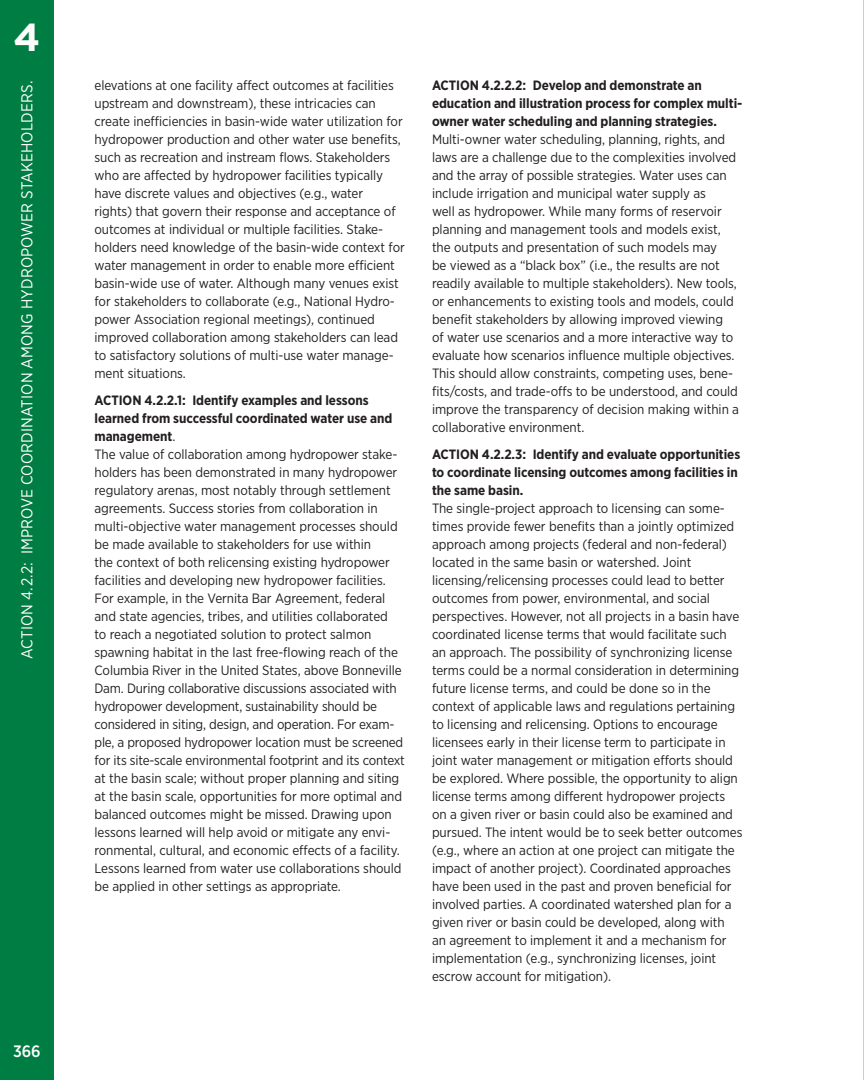
<style>
.page{position:relative;width:864px;height:1080px;background:#fff}
.page>*{position:absolute;margin:0;border:0;box-sizing:border-box;transform-origin:0 0}
.t1{font:700 39px "Gotham";color:#fcfcfc}
.t2{font:500 16.5px "Gotham Narrow";color:#fff}
.t3{font:15.75px "Gotham Narrow";letter-spacing:.005em;color:#fff}
.t4{font:13.5px/18px "Gotham Narrow";letter-spacing:-.005em;color:#231f20}
.t5{font:700 13.5px/18px "Gotham Narrow";letter-spacing:-.005em;color:#231f20}
.s1{font-weight:700}
</style>
<div class="page">
<div style="left:0;top:0;width:54px;height:1080px;background:#007d43"></div>
<hr style="left:863px;top:0;width:1px;height:1080px;background:#bcbdc0">
<h1 class="t1" style="left:14px;top:11px;width:28px">4</h1>
<p class="t3" style="left:17px;top:659px;width:580px;rotate:-90deg">ACTION 4.2.2: IMPROVE COORDINATION AMONG HYDROPOWER STAKEHOLDERS.</p>
<p class="t4" style="left:94px;top:76px;width:312px">elevations at one facility affect outcomes at facilities upstream and downstream), these intricacies can create inefficiencies in basin-wide water utilization for hydropower production and other water use benefits, such as recreation and instream flows. Stakeholders who are affected by hydropower facilities typically have discrete values and objectives (e.g., water<br>rights) that govern their response and acceptance of outcomes at individual or multiple facilities. Stake&shy;holders need knowledge of the basin-wide context for water management in order to enable more efficient basin-wide use of water. Although many venues exist for stakeholders to collaborate (e.g., National Hydro&shy;power Association regional meetings), continued improved collaboration among stakeholders can lead to satisfactory solutions of multi-use water manage&shy;ment situations.</p>
<p class="t4" style="left:94px;top:391px;width:312px"><span class="s1">ACTION 4.2.2.1: Identify examples and lessons learned from successful coordinated water use and management</span>.<br>The value of collaboration among hydropower stake&shy;holders has been demonstrated in many hydropower regulatory arenas, most notably through settlement agreements. Success stories from collaboration in multi-objective water management processes should be made available to stakeholders for use within<br>the context of both relicensing existing hydropower facilities and developing new hydropower facilities.<br>For example, in the Vernita Bar Agreement, federal and state agencies, tribes, and utilities collaborated<br>to reach a negotiated solution to protect salmon spawning habitat in the last free-flowing reach of the Columbia River in the United States, above Bonneville Dam. During collaborative discussions associated with hydropower development, sustainability should be considered in siting, design, and operation. For exam&shy;ple, a proposed hydropower location must be screened for its site-scale environmental footprint and its context at the basin scale; without proper planning and siting at the basin scale, opportunities for more optimal and balanced outcomes might be missed. Drawing upon lessons learned will help avoid or mitigate any envi&shy;ronmental, cultural, and economic effects of a facility.<br>Lessons learned from water use collaborations should be applied in other settings as appropriate.</p>
<p class="t2" style="left:13px;top:1041px;width:29px">366</p>
<p class="t5" style="left:432px;top:77px;width:312px">ACTION 4.2.2.2: Develop and demonstrate an education and illustration process for complex multi&shy;owner water scheduling and planning strategies.</p>
<p class="t4" style="left:432px;top:130px;width:309px">Multi-owner water scheduling, planning, rights, and laws are a challenge due to the complexities involved and the array of possible strategies. Water uses can include irrigation and municipal water supply as<br>well as hydropower. While many forms of reservoir planning and management tools and models exist, the outputs and presentation of such models may<br>be viewed as a “black box” (i.e., the results are not readily available to multiple stakeholders). New tools, or enhancements to existing tools and models, could benefit stakeholders by allowing improved viewing<br>of water use scenarios and a more interactive way to evaluate how scenarios influence multiple objectives.<br>This should allow constraints, competing uses, bene&shy;fits/costs, and trade-offs to be understood, and could improve the transparency of decision making within a collaborative environment.</p>
<p class="t5" style="left:432px;top:446px;width:310px">ACTION 4.2.2.3: Identify and evaluate opportunities to coordinate licensing outcomes among facilities in the same basin.</p>
<p class="t4" style="left:432px;top:499px;width:312px">The single-project approach to licensing can some&shy;times provide fewer benefits than a jointly optimized approach among projects (federal and non-federal) located in the same basin or watershed. Joint licensing/relicensing processes could lead to better outcomes from power, environmental, and social perspectives. However, not all projects in a basin have coordinated license terms that would facilitate such an approach. The possibility of synchronizing license terms could be a normal consideration in determining future license terms, and could be done so in the context of applicable laws and regulations pertaining to licensing and relicensing. Options to encourage licensees early in their license term to participate in joint water management or mitigation efforts should be explored. Where possible, the opportunity to align license terms among different hydropower projects on a given river or basin could also be examined and pursued. The intent would be to seek better outcomes (e.g., where an action at one project can mitigate the impact of another project). Coordinated approaches have been used in the past and proven beneficial for involved parties. A coordinated watershed plan for a given river or basin could be developed, along with<br>an agreement to implement it and a mechanism for implementation (e.g., synchronizing licenses, joint escrow account for mitigation).</p>
</div>
